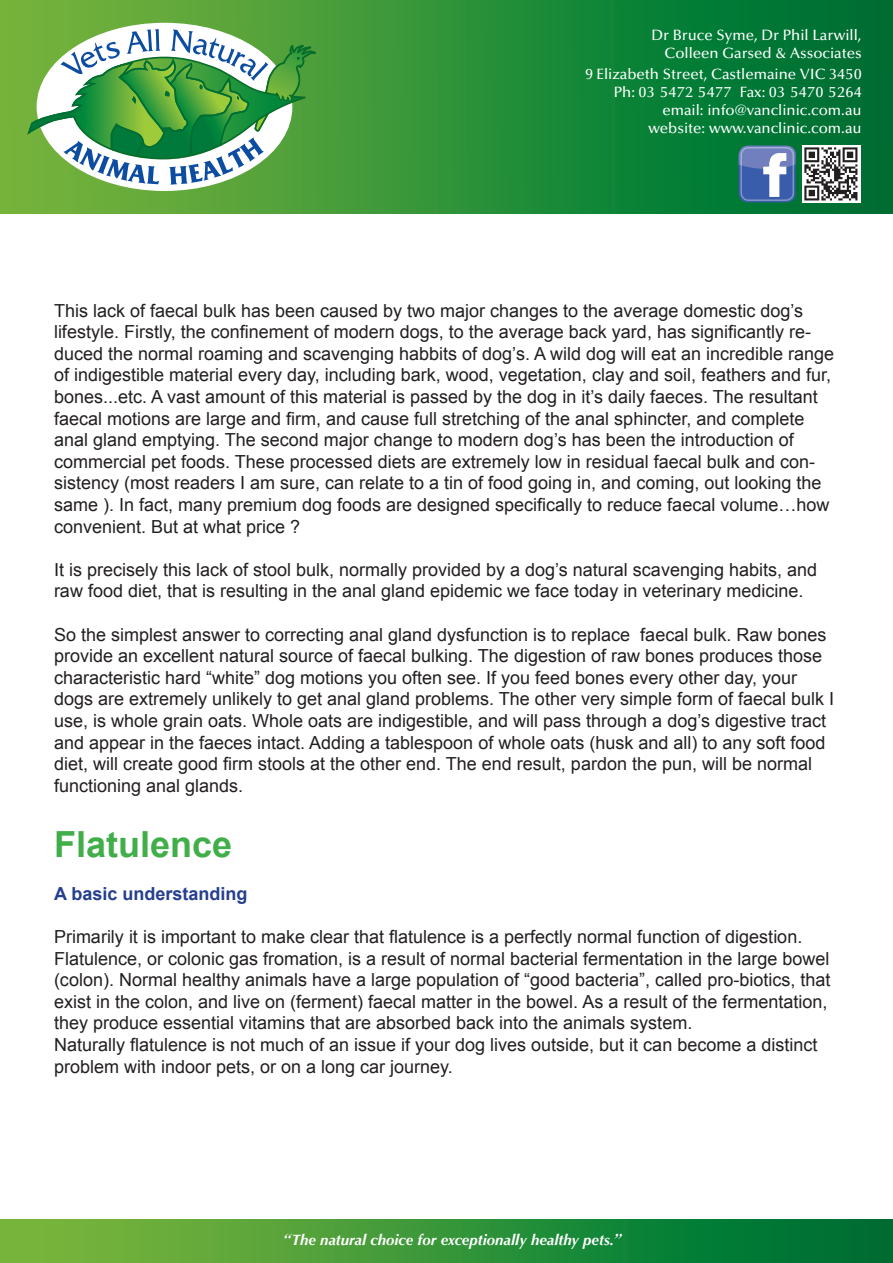
<style>
.page{position:relative;width:893px;height:1263px;background:#fff}
.page>*{position:absolute;margin:0;border:0;box-sizing:border-box;transform-origin:0 0}
.Header_Title{font:700 36px "Arial";color:#40ae49}
.t1{font:18px/21.6px "Arial";color:#231f20}
.Sub_header{font:700 18px "Arial";color:#253f8e}
.t2{font:500 15px/18px "Optima LT Std";color:#fff;text-align:right}
.t3{font:italic 700 15px "Optima LT Std";color:#fff}
.s1{font-family:"Times"}
</style>
<div class="page">
<svg style="left:0;top:1px;width:1px;height:212px"></svg>
<hr style="left:0;top:1219px;width:1px;height:44px;background:#77b43b">
<div style="left:1px;top:1px;width:892px;height:212px;background:linear-gradient(to right,#82bb46,#006c32)"></div>
<div style="left:1px;top:1219px;width:892px;height:44px;background:linear-gradient(to right,#82bb3d,#006d34)"></div>
<svg style="left:27px;top:29px;width:289px;height:156px"></svg>
<img style="left:802px;top:146px;width:58px;height:56px">
<svg style="left:739px;top:146px;width:57px;height:56px"></svg>
<p class="t2" style="left:651px;top:26px;width:212px">Dr Bruce Syme, Dr Phil Larwill,<br>Colleen Garsed &amp; Associates</p>
<p class="t2" style="left:585px;top:65px;width:278px">9 Elizabeth Street, Castlemaine VIC 3450<br>Ph: 03 5472 5477 Fax: 03 5470 5264 email: info@vanclinic.com.au<br>website: www.vanclinic.com.au</p>
<p class="t1" style="left:54px;top:300px;width:782px">This lack of faecal bulk has been caused by two major changes to the average domestic dog’s lifestyle. Firstly, the confinement of modern dogs, to the average back yard, has significantly re&shy;duced the normal roaming and scavenging habbits of dog’s. A wild dog will eat an incredible range of indigestible material every day, including bark, wood, vegetation, clay and soil, feathers and fur, bones...etc. A vast amount of this material is passed by the dog in it’s daily faeces. The resultant faecal motions are large and firm, and cause full stretching of the anal sphincter, and complete anal gland emptying. The second major change to modern dog’s has been the introduction of commercial pet foods. These processed diets are extremely low in residual faecal bulk and con&shy;sistency (most readers I am sure, can relate to a tin of food going in, and coming, out looking the same ). In fact, many premium dog foods are designed specifically to reduce faecal volume…how convenient. But at what price ?</p>
<p class="t1" style="left:54px;top:559px;width:765px">It is precisely this lack of stool bulk, normally provided by a dog’s natural scavenging habits, and raw food diet, that is resulting in the anal gland epidemic we face today in veterinary medicine.</p>
<p class="t1" style="left:54px;top:624px;width:782px">So the simplest answer to correcting anal gland dysfunction is to replace faecal bulk. Raw bones provide an excellent natural source of faecal bulking. The digestion of raw bones produces those characteristic hard “white” dog motions you often see. If you feed bones every other day, your dogs are extremely unlikely to get anal gland problems. The other very simple form of faecal bulk I use, is whole grain oats. Whole oats are indigestible, and will pass through a dog’s digestive tract and appear in the faeces intact. Adding a tablespoon of whole oats (husk and all) to any soft food diet, will create good firm stools at the other end. The end result, pardon the pun, will be normal functioning anal glands.</p>
<p class="Header_Title" style="left:54px;top:820px;width:180px">Flatulence</p>
<p class="Sub_header" style="left:54px;top:881px;width:195px">A basic understanding</p>
<p class="t1" style="left:54px;top:926px;width:778px">Primarily it is important to make clear that flatulence is a perfectly normal function of digestion.<br>Flatulence, or colonic gas fromation, is a result of normal bacterial fermentation in the large bowel (colon). Normal healthy animals have a large population of “good bacteria”, called pro-biotics, that exist in the colon, and live on (ferment) faecal matter in the bowel. As a result of the fermentation, they produce essential vitamins that are absorbed back into the animals system.</p>
<p class="t1" style="left:54px;top:1034px;width:765px">Naturally flatulence is not much of an issue if your dog lives outside, but it can become a distinct problem with indoor pets, or on a long car journey.</p>
<p class="t3" style="left:284px;top:1231px;width:339px"><span class="s1">“</span>The natural choice for exceptionally healthy pets.<span class="s1">”</span></p>
</div>
